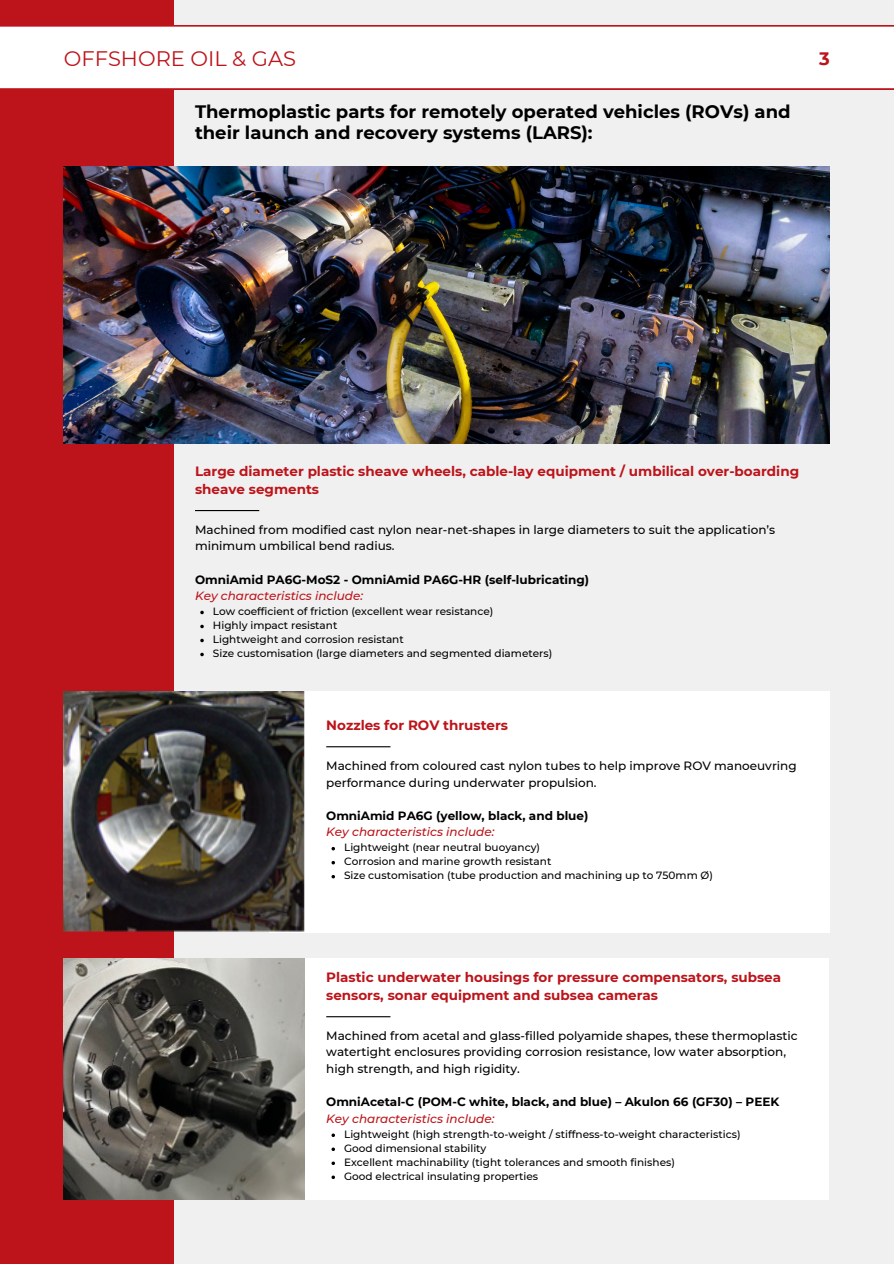
<style>
.page{position:relative;width:894px;height:1264px;background:#fff}
.page>*{position:absolute;margin:0;border:0;box-sizing:border-box;transform-origin:0 0}
.t1{font:21px "Montserrat";color:#bc141a}
.t2{font:700 18px/21.3px "Montserrat";color:#000}
.t3{font:700 18px "Montserrat";color:#bc141a}
.t4{font:700 13.5px/18px "Montserrat";color:#bc141a}
.t5{font:500 12px/16.6px "Montserrat";color:#000}
.t6{font:700 12px/16.6px "Montserrat";color:#000}
.t7{font:500 10.5px "Montserrat";color:#000}
.s1{font-weight:500;font-style:italic;color:#bc141a}
</style>
<div class="page">
<div style="left:0;top:0;width:893px;height:1263px;background:#f0f0f0"></div>
<div style="left:0;top:0;width:174px;height:1263px;background:#bc141a"></div>
<div style="left:0;top:26px;width:893px;height:63px;background:#fff"></div>
<hr style="left:195px;top:510px;width:64px;height:1px;background:#000">
<div style="left:269px;top:691px;width:560px;height:241px;background:#fff"></div>
<hr style="left:326px;top:746px;width:64px;height:1px;background:#000">
<div style="left:268px;top:958px;width:560px;height:241px;background:#fff"></div>
<hr style="left:326px;top:1016px;width:64px;height:1px;background:#000">
<img style="left:64px;top:691px;width:241px;height:241px">
<img style="left:64px;top:958px;width:241px;height:241px">
<img style="left:64px;top:166px;width:765px;height:277px">
<svg style="left:200px;top:610px;width:4px;height:4px"></svg>
<svg style="left:200px;top:624px;width:4px;height:4px"></svg>
<svg style="left:200px;top:638px;width:4px;height:4px"></svg>
<svg style="left:200px;top:652px;width:4px;height:4px"></svg>
<svg style="left:331px;top:847px;width:4px;height:3px"></svg>
<svg style="left:331px;top:861px;width:4px;height:3px"></svg>
<svg style="left:331px;top:875px;width:4px;height:3px"></svg>
<p class="t1" style="left:64px;top:45px;width:234px">OFFSHORE OIL &amp; GAS</p>
<h2 class="t2" style="left:195px;top:101px;width:597px">Thermoplastic parts for remotely operated vehicles (ROVs) and their launch and recovery systems (LARS):</h2>
<h4 class="t3" style="left:818px;top:47px;width:12px">3</h4>
<h3 class="t4" style="left:195px;top:462px;width:605px">Large diameter plastic sheave wheels, cable-lay equipment / umbilical over-boarding sheave segments</h3>
<p class="t5" style="left:195px;top:521px;width:581px">Machined from modified cast nylon near-net-shapes in large diameters to suit the application’s minimum umbilical bend radius.</p>
<h4 class="t6" style="left:195px;top:571px;width:395px">OmniAmid PA6G-MoS2 - OmniAmid PA6G-HR (self-lubricating)<br><span class="s1">Key characteristics include:</span></h4>
<h4 class="t7" style="left:213px;top:605px;width:282px">Low coefficient of friction (excellent wear resistance)</h4>
<p class="t7" style="left:213px;top:619px;width:126px">Highly impact resistant</p>
<p class="t7" style="left:213px;top:633px;width:192px">Lightweight and corrosion resistant</p>
<p class="t7" style="left:213px;top:647px;width:341px">Size customisation (large diameters and segmented diameters)</p>
<p class="t4" style="left:326px;top:716px;width:183px">Nozzles for ROV thrusters</p>
<p class="t5" style="left:326px;top:757px;width:472px">Machined from coloured cast nylon tubes to help improve ROV manoeuvring performance during underwater propulsion.</p>
<h3 class="t6" style="left:326px;top:807px;width:263px">OmniAmid PA6G (yellow, black, and blue)<br><span class="s1">Key characteristics include:</span></h3>
<p class="t7" style="left:344px;top:841px;width:197px">Lightweight (near neutral buoyancy)</p>
<h4 class="t7" style="left:344px;top:855px;width:209px">Corrosion and marine growth resistant</h4>
<h4 class="t7" style="left:344px;top:869px;width:370px">Size customisation (tube production and machining up to 750mm Ø)</h4>
<p class="t4" style="left:326px;top:967px;width:456px">Plastic underwater housings for pressure compensators, subsea sensors, sonar equipment and subsea cameras</p>
<p class="t5" style="left:326px;top:1027px;width:472px">Machined from acetal and glass-filled polyamide shapes, these thermoplastic watertight enclosures providing corrosion resistance, low water absorption, high strength, and high rigidity.</p>
<p class="t6" style="left:326px;top:1093px;width:454px">OmniAcetal-C (POM-C white, black, and blue) – Akulon 66 (GF30) – PEEK<br><span class="s1">Key characteristics include:</span></p>
<p class="t7" style="left:344px;top:1127px;width:398px">Lightweight (high strength-to-weight / stiffness-to-weight characteristics)</p>
<h3 class="t7" style="left:344px;top:1141px;width:144px">Good dimensional stability</h3>
<p class="t7" style="left:344px;top:1155px;width:332px">Excellent machinability (tight tolerances and smooth finishes)</p>
<h4 class="t7" style="left:344px;top:1169px;width:195px">Good electrical insulating properties</h4>
</div>
